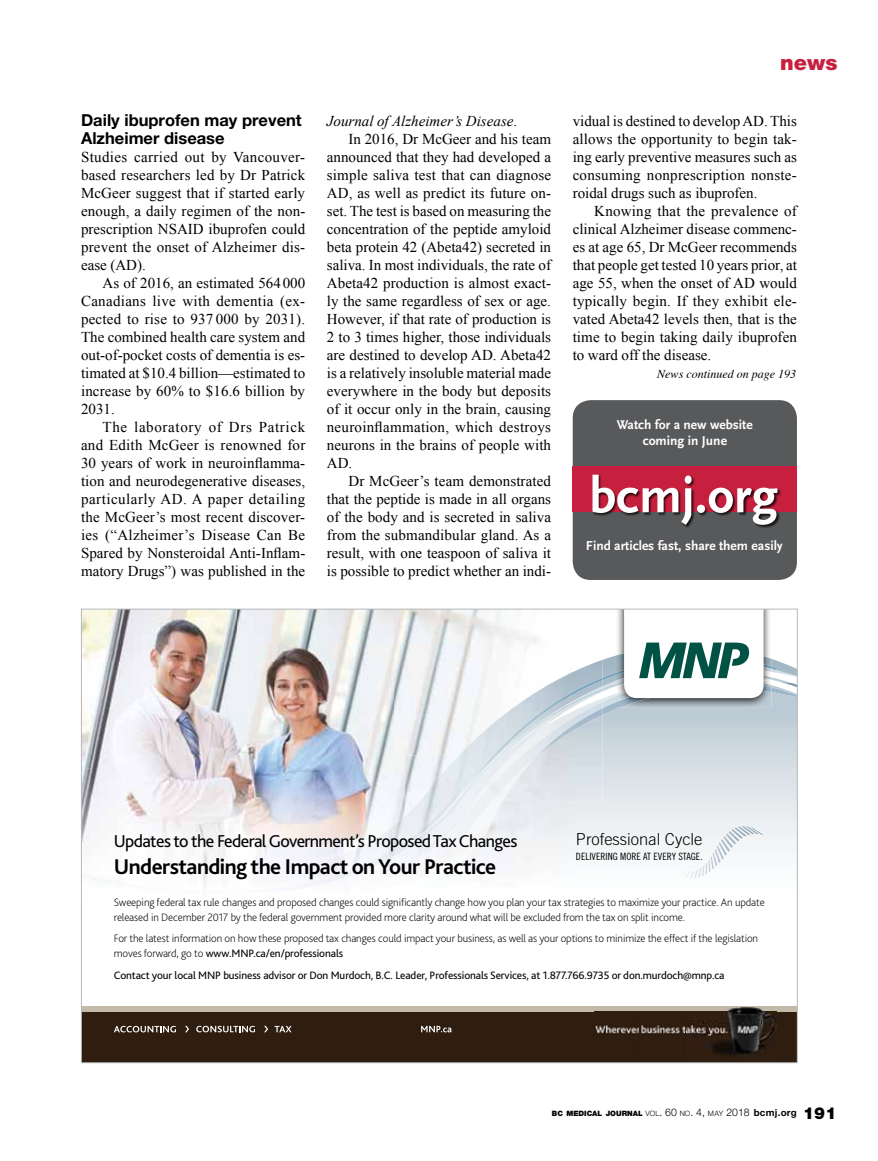
<style>
.page{position:relative;width:878px;height:1161px;background:#fff}
.page>*{position:absolute;margin:0;border:0;box-sizing:border-box;transform-origin:0 0}
.t1{font:700 51.6px "Scala Sans";color:#fff}
.t2{font:700 22.35px "Bliss 2";letter-spacing:-.025em;color:#000}
.t3{font:900 21px "Helvetica Neue";color:#c6203e}
.t4{font:18px "Bliss 2";letter-spacing:-.035em;color:#000}
.t5{font:700 16.5px/18px "Helvetica Neue";color:#000}
.t6{font:300 16.5px "Trade Gothic LT Std";color:#000}
.t7{font:15px/18px "Times New Roman";color:#000;text-align:justify}
.t8{font:15px "Times New Roman";letter-spacing:.02em;color:#000}
.t9{font:italic 15px "Times New Roman";color:#000}
.t10{font:700 13.5px/16.2px "Scala Sans";color:#fff;text-align:center}
.t11{font:italic 12px "Times";color:#000}
.t12{font:200 11.25px/15px "Bliss 2";letter-spacing:-.01em;color:#000}
.t13{font:11.25px "Bliss 2";letter-spacing:-.01em;color:#000}
.t14{font:10.05px "Trade Gothic LT Std Cn 18";color:#000}
.t15{font:900 7.35px "Helvetica Neue";color:#000}
.s1{font-style:normal}
.s2{font-weight:400}
.s3{font-weight:300}
.s4{font-weight:300;font-size:10.5px}
.s5{font-weight:700;font-size:9.75px}
.s6{font-size:16.5px}
</style>
<div class="page">
<div style="left:572px;top:400px;width:224px;height:180px;background:#58595b;border-radius:18px"></div>
<div style="left:572px;top:466px;width:224px;height:46px;background:#c6203e"></div>
<div style="left:593px;top:474px;width:188px;height:55px;background:#000;opacity:.75"></div>
<img style="left:83px;top:611px;width:454px;height:74px">
<svg style="left:83px;top:685px;width:712px;height:167px"></svg>
<div style="left:543px;top:769px;width:59px;height:36px;background:#e0e3ea"></div>
<img style="left:498px;top:805px;width:52px;height:60px">
<div style="left:550px;top:805px;width:52px;height:54px;background:#eff2f4"></div>
<img style="left:457px;top:822px;width:77px;height:42px">
<img style="left:602px;top:702px;width:193px;height:13px">
<img style="left:602px;top:702px;width:14px;height:6px">
<img style="left:457px;top:822px;width:37px;height:24px">
<img style="left:505px;top:660px;width:97px;height:26px">
<img style="left:457px;top:713px;width:27px;height:14px">
<img style="left:484px;top:686px;width:118px;height:83px">
<img style="left:487px;top:688px;width:115px;height:79px">
<img style="left:521px;top:678px;width:81px;height:50px">
<img style="left:457px;top:727px;width:86px;height:95px">
<svg style="left:457px;top:814px;width:8px;height:10px"></svg>
<img style="left:457px;top:753px;width:47px;height:49px">
<img style="left:460px;top:769px;width:24px;height:29px">
<img style="left:457px;top:774px;width:23px;height:31px">
<img style="left:616px;top:702px;width:155px;height:6px">
<svg style="left:602px;top:611px;width:193px;height:91px"></svg>
<img style="left:91px;top:756px;width:314px;height:84px">
<img style="left:91px;top:840px;width:209px;height:29px">
<img style="left:300px;top:840px;width:50px;height:6px">
<img style="left:92px;top:861px;width:64px;height:8px">
<img style="left:350px;top:824px;width:2px;height:22px">
<img style="left:405px;top:757px;width:52px;height:37px">
<svg style="left:91px;top:857px;width:1px;height:12px"></svg>
<img style="left:353px;top:794px;width:104px;height:52px">
<img style="left:362px;top:797px;width:95px;height:25px">
<img style="left:203px;top:872px;width:4px;height:8px">
<img style="left:360px;top:822px;width:97px;height:46px">
<img style="left:409px;top:801px;width:48px;height:1px">
<img style="left:286px;top:846px;width:124px;height:22px">
<img style="left:369px;top:831px;width:59px;height:35px">
<img style="left:212px;top:866px;width:52px;height:3px">
<img style="left:404px;top:802px;width:53px;height:46px">
<img style="left:264px;top:847px;width:144px;height:44px">
<div style="left:81px;top:1006px;width:716px;height:57px;background:#c2b9a7"></div>
<div style="left:81px;top:1012px;width:716px;height:51px;background:#2f1e10"></div>
<svg style="left:114px;top:1026px;width:62px;height:6px"></svg>
<svg style="left:196px;top:1026px;width:59px;height:6px"></svg>
<svg style="left:274px;top:1026px;width:17px;height:6px"></svg>
<svg style="left:185px;top:1026px;width:4px;height:6px"></svg>
<svg style="left:264px;top:1026px;width:4px;height:6px"></svg>
<svg style="left:421px;top:1026px;width:30px;height:6px"></svg>
<img style="left:594px;top:1007px;width:182px;height:51px">
<svg style="left:679px;top:826px;width:84px;height:53px"></svg>
<p class="t5" style="left:81px;top:111px;width:222px">Daily ibuprofen may prevent<br>Alzheimer disease</p>
<p class="t7" style="left:81px;top:148px;width:226px">Studies carried out by Vancouver&shy;based researchers led by Dr Patrick McGeer suggest that if started early enough, a daily regimen of the non&shy;prescription NSAID ibuprofen could prevent the onset of Alzheimer dis&shy;ease (AD).</p>
<p class="t7" style="left:81px;top:274px;width:226px;text-indent:22px">As of 2016, an estimated 564 000<br>Canadians live with dementia (ex&shy;pected to rise to 937 000 by 2031).<br>The combined health care system and out-of-pocket costs of dementia is es&shy;timated at $10.4 billion—estimated to increase by 60% to $16.6 billion by 2031.</p>
<p class="t7" style="left:81px;top:418px;width:226px;text-indent:22px">The laboratory of Drs Patrick and Edith McGeer is renowned for 30 years of work in neuroinflamma&shy;tion and neurodegenerative diseases, particularly AD. A paper detailing the McGeer’s most recent discover&shy;ies (“Alzheimer’s Disease Can Be Spared by Nonsteroidal Anti-Inflam&shy;matory Drugs”) was published in the</p>
<p class="t9" style="left:327px;top:112px;width:192px">Journal of Alzheimer’s Disease<span class="s1">.</span></p>
<p class="t7" style="left:348px;top:130px;width:204px">In 2016, Dr McGeer and his team</p>
<p class="t7" style="left:327px;top:148px;width:226px">announced that they had developed a</p>
<p class="t7" style="left:327px;top:166px;width:226px">simple saliva test that can diagnose</p>
<p class="t7" style="left:327px;top:184px;width:226px">AD, as well as predict its future on-</p>
<p class="t7" style="left:327px;top:202px;width:226px">set. The test is based on measuring the</p>
<p class="t7" style="left:327px;top:220px;width:226px">concentration of the peptide amyloid</p>
<p class="t7" style="left:327px;top:238px;width:226px">beta protein 42 (Abeta42) secreted in</p>
<p class="t7" style="left:327px;top:256px;width:226px">saliva. In most individuals, the rate of</p>
<p class="t7" style="left:327px;top:274px;width:226px">Abeta42 production is almost exact-</p>
<p class="t7" style="left:327px;top:292px;width:226px">ly the same regardless of sex or age.</p>
<p class="t7" style="left:327px;top:310px;width:226px">However, if that rate of production is</p>
<p class="t7" style="left:327px;top:328px;width:226px">2 to 3 times higher, those individuals</p>
<p class="t7" style="left:327px;top:346px;width:226px">are destined to develop AD. Abeta42</p>
<p class="t7" style="left:327px;top:364px;width:226px">is a relatively insoluble material made</p>
<p class="t7" style="left:327px;top:382px;width:226px">everywhere in the body but deposits</p>
<p class="t7" style="left:327px;top:400px;width:226px">of it occur only in the brain, causing</p>
<p class="t8" style="left:327px;top:418px;width:226px">neuroinflammation, which destroys</p>
<p class="t7" style="left:327px;top:436px;width:226px">neurons in the brains of people with</p>
<p class="t7" style="left:327px;top:454px;width:27px">AD.</p>
<p class="t7" style="left:348px;top:472px;width:204px">Dr McGeer’s team demonstrated</p>
<p class="t7" style="left:327px;top:490px;width:226px">that the peptide is made in all organs</p>
<p class="t7" style="left:327px;top:508px;width:226px">of the body and is secreted in saliva</p>
<p class="t7" style="left:327px;top:526px;width:226px">from the submandibular gland. As a</p>
<p class="t7" style="left:327px;top:544px;width:226px">result, with one teaspoon of saliva it</p>
<p class="t7" style="left:327px;top:562px;width:226px">is possible to predict whether an indi-</p>
<h3 class="t3" style="left:780px;top:50px;width:59px">news</h3>
<p class="t7" style="left:572px;top:112px;width:226px">vidual is destined to develop AD. This allows the opportunity to begin tak&shy;ing early preventive measures such as consuming nonprescription nonste&shy;roidal drugs such as ibuprofen.</p>
<p class="t7" style="left:572px;top:202px;width:226px;text-indent:22px">Knowing that the prevalence of clinical Alzheimer disease commenc&shy;es at age 65, Dr McGeer recommends that people get tested 10 years prior, at age 55, when the onset of AD would typically begin. If they exhibit ele&shy;vated Abeta42 levels then, that is the time to begin taking daily ibuprofen to ward off the disease.</p>
<p class="t11" style="left:657px;top:363px;width:140px">News continued on page 193</p>
<p class="t10" style="left:617px;top:417px;width:137px">Watch for a new website coming in June</p>
<h1 class="t1" style="left:589px;top:468px;width:190px">bcmj.org</h1>
<p class="t10" style="left:586px;top:538px;width:198px">Find articles fast, share them easily</p>
<p class="t6" style="left:576px;top:830px;width:128px">Professional Cycle</p>
<p class="t14" style="left:576px;top:850px;width:128px">DELIVERING MORE AT EVERY STAGE.</p>
<p class="t4" style="left:114px;top:830px;width:405px">Updates to the Federal Government’s Proposed Tax Changes</p>
<h2 class="t2" style="left:114px;top:852px;width:384px">Understanding the Impact on Your Practice</h2>
<p class="t12" style="left:114px;top:894px;width:652px">Sweeping federal tax rule changes and proposed changes could significantly change how you plan your tax strategies to maximize your practice. An update released in December 2017 by the federal government provided more clarity around what will be excluded from the tax on split income.</p>
<p class="t12" style="left:114px;top:931px;width:645px">For the latest information on how these proposed tax changes could impact your business, as well as your options to minimize the effect if the legislation moves forward, go to <span class="s2">www.MNP.ca/en/professionals</span></p>
<p class="t13" style="left:114px;top:968px;width:612px">Contact your local MNP business advisor or Don Murdoch, B.C. Leader, Professionals Services, at 1.877.766.9735 or don.murdoch@mnp.ca</p>
<p class="t15" style="left:552px;top:1109px;width:286px">BC MEDICAL JOURNAL <span class="s3">VOL</span><span class="s4">. 60</span> <span class="s3">NO</span><span class="s4">. 4,</span> <span class="s3">MAY</span> <span class="s4">2018</span> <span class="s5">bcmj.org</span> <span class="s6">191</span></p>
</div>
